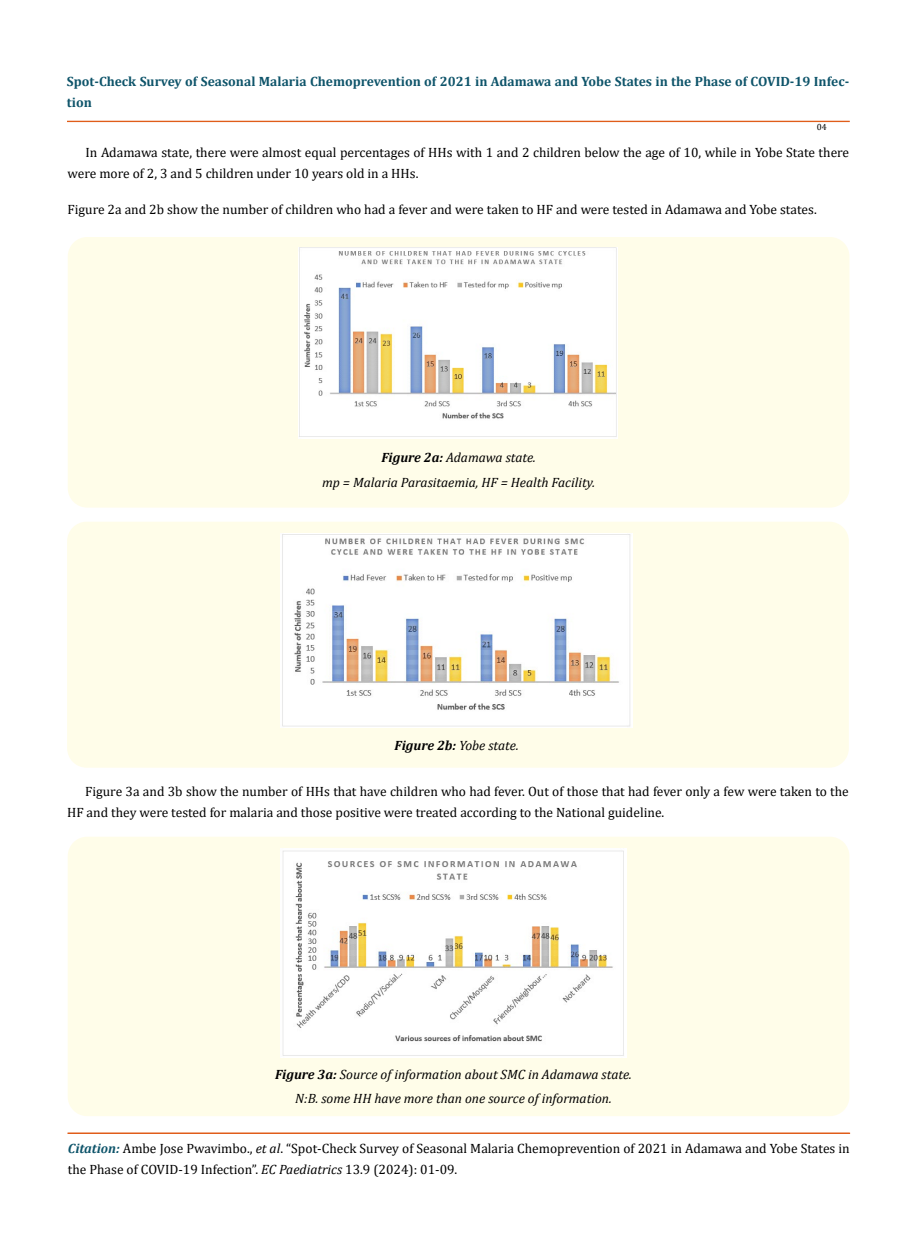
<style>
.page{position:relative;width:917px;height:1242px;background:#fff}
.page>*{position:absolute;margin:0;border:0;box-sizing:border-box;transform-origin:0 0}
.t1{font:13.5px/21px "Cambria";color:#000}
.t2{font:italic 13.5px/25.5px "Cambria";color:#000;text-align:center}
.t3{font:700 13.5px/21px "Cambria";color:#0e546a}
.t4{font:9px "Cambria";color:#000}
.s1{font-weight:700}
.s2{font-weight:700;font-style:italic;color:#0e546a}
.s3{font-style:italic}
</style>
<div class="page">
<div style="left:67px;top:121px;width:782px;height:1px;border:1px solid #e05d1a"></div>
<div style="left:68px;top:1133px;width:781px;height:1px;border:1px solid #e05d1a"></div>
<div style="left:68px;top:237px;width:781px;height:271px;background:#fffde9;border-radius:19px"></div>
<img style="left:299px;top:248px;width:318px;height:191px">
<div style="left:67px;top:522px;width:781px;height:246px;background:#fffde9;border-radius:19px"></div>
<img style="left:281px;top:533px;width:351px;height:194px">
<div style="left:68px;top:837px;width:781px;height:279px;background:#fffde9;border-radius:19px"></div>
<img style="left:280px;top:848px;width:346px;height:209px">
<p class="t3" style="left:67px;top:71px;width:783px">Spot-Check Survey of Seasonal Malaria Chemoprevention of 2021 in Adamawa and Yobe States in the Phase of COVID-19 Infec&shy;tion</p>
<p class="t4" style="left:816px;top:121px;width:11px">04</p>
<p class="t1" style="left:68px;top:142px;width:783px;text-indent:18px">In Adamawa state, there were almost equal percentages of HHs with 1 and 2 children below the age of 10, while in Yobe State there were more of 2, 3 and 5 children under 10 years old in a HHs.</p>
<p class="t1" style="left:68px;top:199px;width:750px">Figure 2a and 2b show the number of children who had a fever and were taken to HF and were tested in Adamawa and Yobe states.</p>
<p class="t2" style="left:322px;top:444px;width:275px"><span class="s1">Figure 2a:</span> Adamawa state.<br>mp = Malaria Parasitaemia, HF = Health Facility.</p>
<p class="t2" style="left:394px;top:732px;width:126px"><span class="s1">Figure 2b:</span> Yobe state.</p>
<p class="t1" style="left:67px;top:780px;width:783px;text-indent:18px">Figure 3a and 3b show the number of HHs that have children who had fever. Out of those that had fever only a few were taken to the<br>HF and they were tested for malaria and those positive were treated according to the National guideline.</p>
<p class="t2" style="left:275px;top:1062px;width:358px;line-height:24px"><span class="s1">Figure 3a:</span> Source of information about SMC in Adamawa state.<br>N:B. some HH have more than one source of information.</p>
<p class="t1" style="left:68px;top:1138px;width:783px"><span class="s2">Citation:</span> Ambe Jose Pwavimbo., <span class="s3">et al</span>. “Spot-Check Survey of Seasonal Malaria Chemoprevention of 2021 in Adamawa and Yobe States in the Phase of COVID-19 Infection”. <span class="s3">EC Paediatrics</span> 13.9 (2024): 01-09.</p>
</div>
